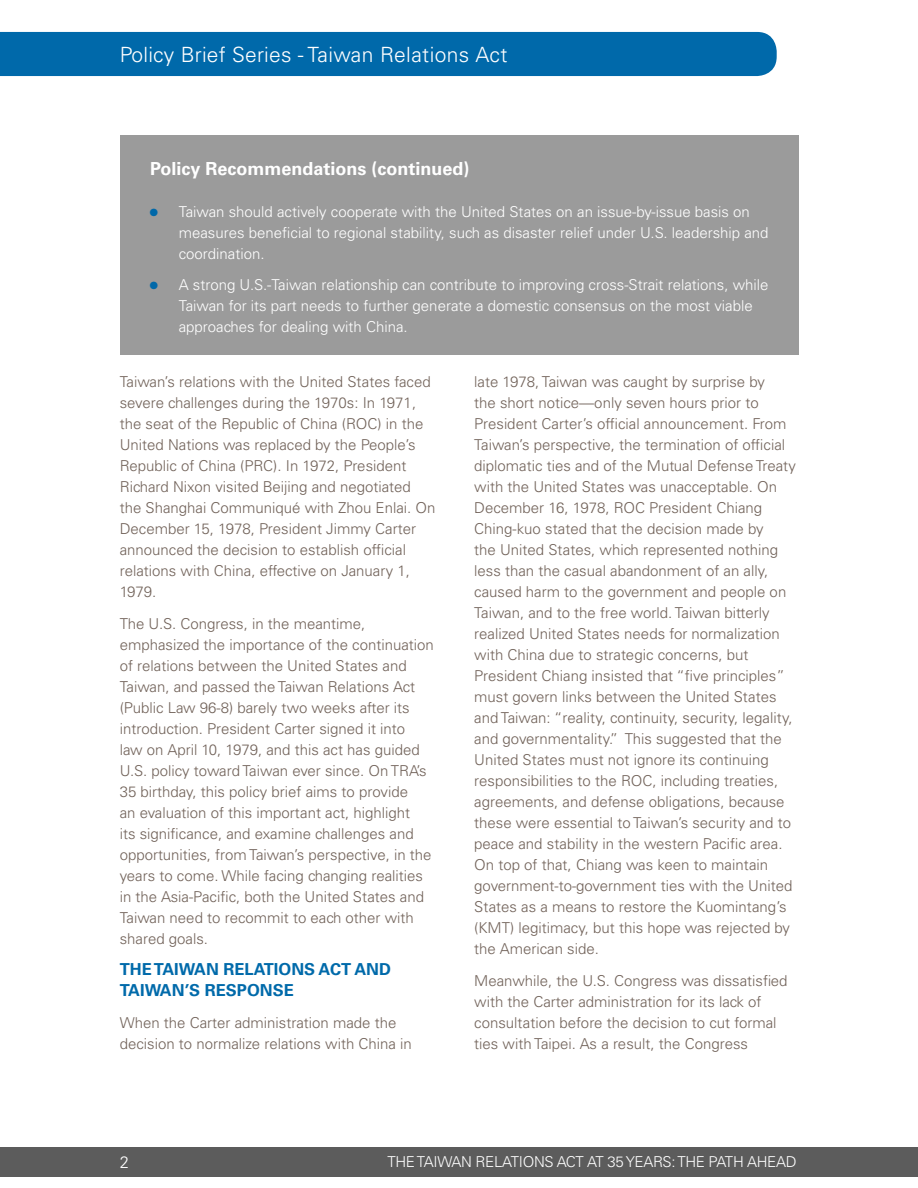
<style>
.page{position:relative;width:918px;height:1188px;background:#fff}
.page>*{position:absolute;margin:0;border:0;box-sizing:border-box;transform-origin:0 0}
.t1{font:300 21px "Univers LT Std";letter-spacing:.01em;color:#fff}
.t2{font:700 18px "Univers LT Std";color:#fff}
.body{font:700 16.5px/21px "Univers LT Std";color:#006aaa}
.headline{font:300 16.5px "Univers LT Std";color:#fff}
.body-2{font:300 15px/21px "Univers LT Std";color:#716259}
.t3{font:300 15px/21px "Univers LT Std";color:#fff}
.t4{font:300 15px "Univers LT Std";letter-spacing:-.02em;color:#fff}
.s1{font-weight:400;font-size:21px;color:#0068a9}
</style>
<div class="page">
<div style="left:0;top:32px;width:777px;height:44px;background:#0069aa"></div>
<div style="left:0;top:1147px;width:918px;height:29px;background:#5c5c5c"></div>
<div style="left:120px;top:135px;width:678px;height:219px;background:#9b9b9b"></div>
<h1 class="t1" style="left:120px;top:42px;width:389px">Policy Brief Series - Taiwan Relations Act</h1>
<p class="t2" style="left:150px;top:158px;width:321px">Policy Recommendations (continued)</p>
<p class="t3" style="left:179px;top:201px;width:591px;text-indent:-28px"><span class="s1">•</span> Taiwan should actively cooperate with the United States on an issue-by-issue basis on measures beneficial to regional stability, such as disaster relief under U.S. leadership and coordination.</p>
<p class="t3" style="left:179px;top:275px;width:591px;text-indent:-28px"><span class="s1">•</span> A strong U.S.-Taiwan relationship can contribute to improving cross-Strait relations, while<br>Taiwan for its part needs to further generate a domestic consensus on the most viable approaches for dealing with China.</p>
<p class="body-2" style="left:120px;top:371px;width:317px">Taiwan’s relations with the United States faced severe challenges during the 1970s: In 1971, the seat of the Republic of China (ROC) in the United Nations was replaced by the People’s Republic of China (PRC). In 1972, President Richard Nixon visited Beijing and negotiated the Shanghai Communiqué with Zhou Enlai. On December 15, 1978, President Jimmy Carter announced the decision to establish official relations with China, effective on January 1, 1979.</p>
<p class="body-2" style="left:120px;top:613px;width:316px">The U.S. Congress, in the meantime, emphasized the importance of the continuation of relations between the United States and Taiwan, and passed the Taiwan Relations Act (Public Law 96-8) barely two weeks after its introduction. President Carter signed it into<br>law on April 10, 1979, and this act has guided U.S. policy toward Taiwan ever since. On TRA’s 35 birthday, this policy brief aims to provide<br>an evaluation of this important act, highlight<br>its significance, and examine challenges and opportunities, from Taiwan’s perspective, in the years to come. While facing changing realities in the Asia-Pacific, both the United States and Taiwan need to recommit to each other with shared goals.</p>
<p class="body" style="left:120px;top:959px;width:273px">THE TAIWAN RELATIONS ACT AND<br>TAIWAN’S RESPONSE</p>
<p class="body-2" style="left:120px;top:1012px;width:294px">When the Carter administration made the decision to normalize relations with China in</p>
<p class="body-2" style="left:474px;top:371px;width:323px">late 1978, Taiwan was caught by surprise by<br>the short notice—only seven hours prior to President Carter’s official announcement. From Taiwan’s perspective, the termination of official diplomatic ties and of the Mutual Defense Treaty with the United States was unacceptable. On December 16, 1978, ROC President Chiang Ching-kuo stated that the decision made by<br>the United States, which represented nothing less than the casual abandonment of an ally, caused harm to the government and people on Taiwan, and to the free world. Taiwan bitterly realized United States needs for normalization with China due to strategic concerns, but President Chiang insisted that “five principles” must govern links between the United States and Taiwan: “reality, continuity, security, legality, and governmentality.” This suggested that the United States must not ignore its continuing responsibilities to the ROC, including treaties, agreements, and defense obligations, because these were essential to Taiwan’s security and to peace and stability in the western Pacific area.<br>On top of that, Chiang was keen to maintain government-to-government ties with the United States as a means to restore the Kuomintang’s (KMT) legitimacy, but this hope was rejected by the American side.</p>
<p class="body-2" style="left:474px;top:970px;width:315px">Meanwhile, the U.S. Congress was dissatisfied with the Carter administration for its lack of consultation before the decision to cut formal ties with Taipei. As a result, the Congress</p>
<p class="headline" style="left:120px;top:1152px;width:11px">2</p>
<p class="t4" style="left:387px;top:1153px;width:411px">THE TAIWAN RELATIONS ACT AT 35 YEARS: THE PATH AHEAD</p>
</div>
